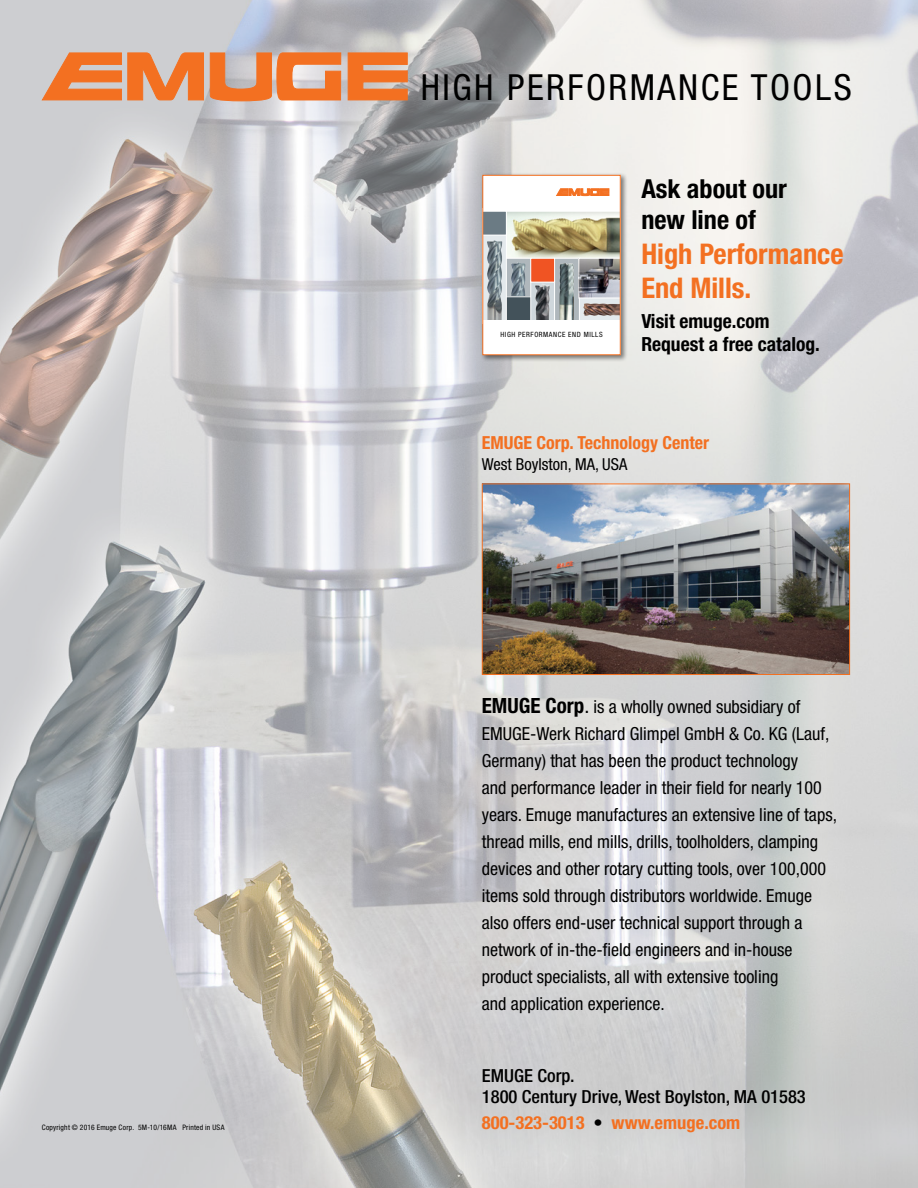
<style>
.page{position:relative;width:918px;height:1188px;background:#fff}
.page>*{position:absolute;margin:0;border:0;box-sizing:border-box;transform-origin:0 0}
.t1{font:condensed 36px "Helvetica Neue LT Pro";letter-spacing:.07em;color:#000}
.t2{font:700 condensed 28.5px/34.2px "Helvetica Neue LT Pro";color:#f37021}
.t3{font:700 condensed 26.25px/31.5px "Helvetica Neue LT Pro";color:#000}
.t4{font:700 condensed 19.5px/23.4px "Helvetica Neue LT Pro";color:#000}
.t5{font:condensed 18px/27px "Helvetica Neue LT Pro";color:#000}
.t6{font:700 condensed 18px "Helvetica Neue LT Pro";color:#f37021}
.t7{font:500 condensed 18px/21.6px "Helvetica Neue LT Pro";color:#000}
.t8{font:condensed 16.5px "Helvetica Neue LT Pro";color:#000}
.t9{font:condensed 7.5px "Helvetica Neue LT Pro";letter-spacing:.03em;color:#000}
.t10{font:condensed 7.2px "Helvetica Neue LT Pro";letter-spacing:.08em;color:#000}
.s1{font-weight:700;font-size:21px}
.s2{font-size:21px}
.s3{color:#000}
</style>
<div class="page">
<img style="left:0;top:0;width:918px;height:1188px">
<svg style="left:42px;top:53px;width:79px;height:47px;background:#e68d58"></svg>
<svg style="left:348px;top:53px;width:59px;height:47px;background:#eb8040"></svg>
<svg style="left:128px;top:53px;width:76px;height:47px;background:#e88951"></svg>
<svg style="left:210px;top:53px;width:61px;height:48px;background:#e08f60"></svg>
<svg style="left:277px;top:53px;width:64px;height:47px;background:#ec8f58"></svg>
<img style="left:484px;top:486px;width:364px;height:187px">
<div style="left:482px;top:484px;width:368px;height:191px;border:1px solid #f37021"></div>
<div style="left:480px;top:172px;width:147px;height:190px;background:#000;opacity:.5"></div>
<div style="left:483px;top:176px;width:137px;height:178px;background:#fff"></div>
<img style="left:507px;top:213px;width:111px;height:45px">
<div style="left:505px;top:258px;width:27px;height:45px;background:#afb7bc"></div>
<img style="left:511px;top:262px;width:14px;height:35px">
<div style="left:505px;top:258px;width:27px;height:45px;border:1px solid #fff"></div>
<div style="left:554px;top:258px;width:27px;height:63px;background:#afb7bc"></div>
<img style="left:559px;top:263px;width:15px;height:56px">
<div style="left:554px;top:258px;width:27px;height:63px;border:1px solid #fff"></div>
<div style="left:505px;top:297px;width:27px;height:25px;background:#43525a"></div>
<div style="left:505px;top:297px;width:27px;height:25px;border:1px solid #fff"></div>
<img style="left:533px;top:283px;width:20px;height:37px">
<div style="left:531px;top:281px;width:24px;height:41px;border:1px solid #fff"></div>
<div style="left:483px;top:234px;width:23px;height:88px;background:#e3e9ec"></div>
<img style="left:487px;top:240px;width:15px;height:80px">
<div style="left:483px;top:234px;width:23px;height:88px;border:1px solid #fff"></div>
<div style="left:483px;top:211px;width:23px;height:24px;background:#6b7b84"></div>
<div style="left:531px;top:258px;width:24px;height:24px;background:#f05423"></div>
<div style="left:531px;top:258px;width:24px;height:24px;border:1px solid #fff"></div>
<div style="left:579px;top:296px;width:41px;height:26px;background:#e3e9ec"></div>
<img style="left:583px;top:303px;width:35px;height:13px">
<div style="left:579px;top:296px;width:41px;height:26px;border:1px solid #fff"></div>
<img style="left:581px;top:260px;width:37px;height:36px">
<div style="left:579px;top:258px;width:41px;height:40px;border:1px solid #fff"></div>
<hr style="left:483px;top:321px;width:137px;height:3px;background:#fff">
<div style="left:482px;top:175px;width:139px;height:180px;border:1px solid #f37021"></div>
<svg style="left:557px;top:188px;width:52px;height:8px"></svg>
<h1 class="t1" style="left:421px;top:66px;width:432px">HIGH PERFORMANCE TOOLS</h1>
<p class="t10" style="left:500px;top:330px;width:104px">HIGH PERFORMANCE END MILLS</p>
<h3 class="t3" style="left:641px;top:173px;width:147px">Ask about our new line of</h3>
<h2 class="t2" style="left:641px;top:237px;width:204px">High Performance<br>End Mills.</h2>
<p class="t4" style="left:641px;top:310px;width:180px">Visit emuge.com<br>Request a free catalog.</p>
<p class="t6" style="left:482px;top:432px;width:229px">EMUGE Corp. Technology Center</p>
<p class="t8" style="left:482px;top:455px;width:147px">West Boylston, MA, USA</p>
<p class="t5" style="left:482px;top:693px;width:357px"><span class="s1">EMUGE Corp</span><span class="s2">.</span> is a wholly owned subsidiary of EMUGE-Werk Richard Glimpel GmbH &amp; Co. KG (Lauf, Germany) that has been the product technology<br>and performance leader in their field for nearly 100 years. Emuge manufactures an extensive line of taps, thread mills, end mills, drills, toolholders, clamping devices and other rotary cutting tools, over 100,000 items sold through distributors worldwide. Emuge also offers end-user technical support through a network of in-the-field engineers and in-house product specialists, all with extensive tooling<br>and application experience.</p>
<p class="t7" style="left:482px;top:1064px;width:326px">EMUGE Corp.<br>1800 Century Drive, West Boylston, MA 01583</p>
<p class="t9" style="left:42px;top:1123px;width:184px">Copyright © 2016 Emuge Corp. 5M-10/16MA Printed in USA</p>
<p class="t6" style="left:482px;top:1112px;width:260px">800-323-3013 <span class="s3">•</span> www.emuge.com</p>
</div>
